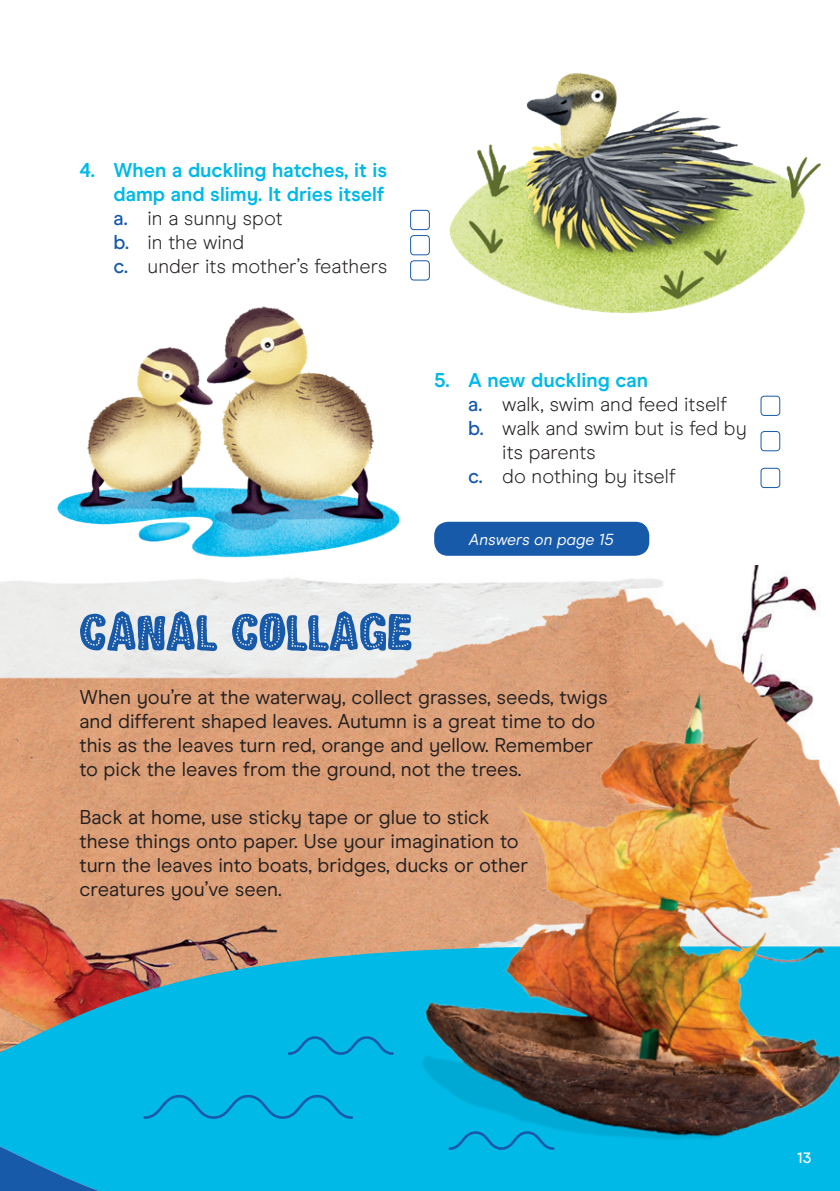
<style>
.page{position:relative;width:840px;height:1191px;background:#fff}
.page>*{position:absolute;margin:0;border:0;box-sizing:border-box;transform-origin:0 0}
.t1{font:60px "Dino Type Dots";color:#185aaa}
.t2{font:20px/24px "Modern Era";color:#231f20}
.t3{font:700 20px/24px "Modern Era";color:#00b9e7}
.t4{font:300 20px "Modern Era";color:#231f20}
.t5{font:italic 16px "Modern Era";color:#fff}
.t6{font:500 15px "Modern Era";color:#fff}
.s1{font-weight:500;color:#185aaa}
.s2{font-weight:300;color:#231f20}
</style>
<div class="page">
<img style="left:0;top:566px;width:821px;height:380px">
<div style="left:410px;top:210px;width:19px;height:20px;border:1px solid #185aaa;border-radius:3px"></div>
<div style="left:410px;top:235px;width:19px;height:20px;border:1px solid #185aaa;border-radius:3px"></div>
<div style="left:410px;top:260px;width:19px;height:20px;border:1px solid #185aaa;border-radius:3px"></div>
<div style="left:760px;top:396px;width:19px;height:20px;border:1px solid #185aaa;border-radius:3px"></div>
<div style="left:760px;top:431px;width:19px;height:20px;border:1px solid #185aaa;border-radius:3px"></div>
<div style="left:760px;top:468px;width:19px;height:20px;border:1px solid #185aaa;border-radius:3px"></div>
<img style="left:427px;top:73px;width:394px;height:241px">
<img style="left:31px;top:293px;width:397px;height:278px">
<svg style="left:0;top:946px;width:839px;height:245px;background:#439eb4"></svg>
<div style="left:434px;top:522px;width:215px;height:34px;background:#185aaa;border-radius:14px"></div>
<img style="left:405px;top:654px;width:434px;height:516px">
<div style="left:0;top:1035px;width:395px;height:156px;background:#00b9e7"></div>
<svg style="left:447px;top:1130px;width:108px;height:21px;background:#03aadd"></svg>
<p class="t3" style="left:113px;top:158px;width:275px;text-indent:-34px">4. When a duckling hatches, it is damp and slimy. It dries itself <span class="s1">a.</span> <span class="s2">in a sunny spot<br></span><span class="s1">b.</span> <span class="s2">in the wind<br></span><span class="s1">c.</span> <span class="s2">under its mother’s feathers</span></p>
<p class="t3" style="left:434px;top:368px;width:215px">5. A new duckling can</p>
<p class="t4" style="left:468px;top:393px;width:260px"><span class="s1">a.</span> walk, swim and feed itself</p>
<p class="t4" style="left:468px;top:417px;width:280px"><span class="s1">b.</span> walk and swim but is fed by</p>
<p class="t4" style="left:502px;top:441px;width:95px">its parents</p>
<p class="t4" style="left:468px;top:465px;width:209px"><span class="s1">c.</span> do nothing by itself</p>
<p class="t5" style="left:468px;top:530px;width:146px">Answers on page 15</p>
<h1 class="t1" style="left:79px;top:589px;width:335px">CANAL COLLAGE</h1>
<p class="t2" style="left:79px;top:685px;width:529px">When you’re at the waterway, collect grasses, seeds, twigs and different shaped leaves. Autumn is a great time to do this as the leaves turn red, orange and yellow. Remember to pick the leaves from the ground, not the trees.</p>
<p class="t2" style="left:79px;top:805px;width:449px">Back at home, use sticky tape or glue to stick these things onto paper. Use your imagination to turn the leaves into boats, bridges, ducks or other creatures you’ve seen.</p>
<p class="t6" style="left:797px;top:1148px;width:16px">13</p>
</div>
